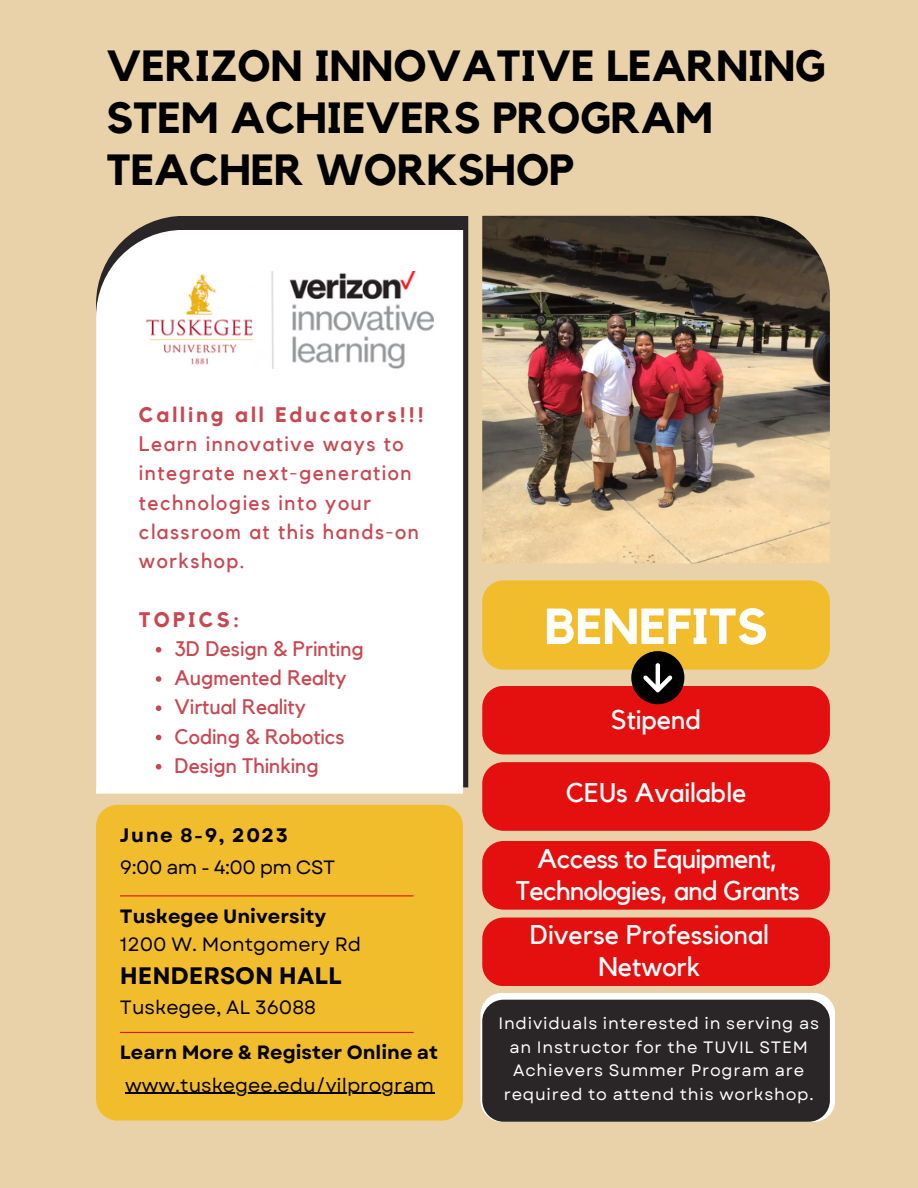
<style>
.page{position:relative;width:918px;height:1188px;background:#e9d1a9}
.page>*{position:absolute;margin:0;border:0;box-sizing:border-box;transform-origin:0 0}
.t1{font:700 50.1px "Kollektif";color:#fff}
.t2{font:700 43.5px "Kollektif";color:#010101}
.t3{font:27px/31.8px "Kollektif";color:#fff;text-align:center}
.t4{font:27px/31.8px "Kollektif";letter-spacing:-.025em;color:#fff;text-align:center}
.t5{font:700 23.7px "Garet";color:#010101}
.t6{font:21px/29.2px "Kollektif";letter-spacing:.07em;color:#c84852}
.t7{font:21px "Kollektif";color:#c84852}
.t8{font:700 21px "Kollektif";letter-spacing:.145em;color:#c84852}
.t9{font:700 19.5px "Garet";letter-spacing:.08em;color:#010101}
.t10{font:19.2px "Garet";color:#010101}
.t11{font:700 19.2px "Garet";color:#010101}
.t12{font:19.2px "Garet";letter-spacing:-.025em;color:#010101}
.t13{font:16.5px/23.7px "Garet";letter-spacing:.045em;color:#fff;text-align:center}
</style>
<div class="page">
<img style="left:482px;top:216px;width:348px;height:347px">
<div style="left:482px;top:580px;width:348px;height:90px;background:#f2bd2c;border-radius:21px"></div>
<div style="left:482px;top:762px;width:348px;height:69px;background:#e40f0f;border-radius:21px"></div>
<div style="left:482px;top:686px;width:348px;height:68px;background:#e40f0f;border-radius:21px"></div>
<div style="left:482px;top:841px;width:348px;height:69px;background:#e40f0f;border-radius:21px"></div>
<div style="left:631px;top:651px;width:53px;height:53px;background:#010101;border-radius:50%"></div>
<svg style="left:643px;top:663px;width:29px;height:29px"></svg>
<svg style="left:136px;top:216px;width:332px;height:571px;background:#312c2c"></svg>
<div style="left:96px;top:230px;width:367px;height:564px;background:#fff"></div>
<div style="left:96px;top:805px;width:367px;height:316px;background:#f2bd2c;border-radius:21px"></div>
<hr style="left:120px;top:895px;width:294px;height:1px;background:#e40f0f">
<hr style="left:120px;top:1032px;width:294px;height:1px;background:#e40f0f">
<img style="left:139px;top:272px;width:295px;height:97px">
<svg style="left:156px;top:647px;width:5px;height:6px"></svg>
<svg style="left:156px;top:676px;width:5px;height:6px"></svg>
<svg style="left:156px;top:705px;width:5px;height:6px"></svg>
<svg style="left:156px;top:735px;width:5px;height:5px"></svg>
<svg style="left:156px;top:764px;width:5px;height:6px"></svg>
<hr style="left:125px;top:1093px;width:309px;height:1px;background:#010101">
<div style="left:480px;top:993px;width:355px;height:129px;background:#fff;border-radius:21px"></div>
<div style="left:482px;top:1000px;width:348px;height:122px;background:#2a2627;border-radius:21px"></div>
<div style="left:482px;top:918px;width:348px;height:68px;background:#e40f0f;border-radius:21px"></div>
<p class="t2" style="left:107px;top:46px;width:721px">VERIZON INNOVATIVE LEARNING</p>
<p class="t2" style="left:107px;top:98px;width:608px">STEM ACHIEVERS PROGRAM</p>
<p class="t2" style="left:107px;top:150px;width:469px">TEACHER WORKSHOP</p>
<p class="t8" style="left:139px;top:405px;width:286px">Calling all Educators!!!</p>
<p class="t6" style="left:139px;top:430px;width:282px">Learn innovative ways to integrate next-generation technologies into your classroom at this hands-on workshop.</p>
<p class="t8" style="left:139px;top:610px;width:102px">TOPICS:</p>
<p class="t7" style="left:175px;top:639px;width:191px">3D Design &amp; Printing</p>
<p class="t7" style="left:175px;top:668px;width:174px">Augmented Realty</p>
<p class="t7" style="left:175px;top:697px;width:133px">Virtual Reality</p>
<p class="t7" style="left:175px;top:727px;width:172px">Coding &amp; Robotics</p>
<p class="t7" style="left:175px;top:756px;width:146px">Design Thinking</p>
<p class="t9" style="left:120px;top:821px;width:169px">June 8-9, 2023</p>
<p class="t12" style="left:120px;top:853px;width:217px">9:00 am - 4:00 pm CST</p>
<p class="t11" style="left:120px;top:903px;width:208px">Tuskegee University</p>
<p class="t10" style="left:120px;top:931px;width:243px">1200 W. Montgomery Rd</p>
<p class="t5" style="left:120px;top:959px;width:223px">HENDERSON HALL</p>
<p class="t10" style="left:120px;top:994px;width:198px">Tuskegee, AL 36088</p>
<p class="t11" style="left:120px;top:1039px;width:320px">Learn More &amp; Register Online at</p>
<p class="t10" style="left:125px;top:1071px;width:311px">www.tuskegee.edu/vilprogram</p>
<p class="t1" style="left:545px;top:604px;width:225px">BENEFITS</p>
<p class="t3" style="left:611px;top:704px;width:92px">Stipend</p>
<p class="t3" style="left:566px;top:778px;width:182px">CEUs Available</p>
<p class="t4" style="left:516px;top:844px;width:285px">Access to Equipment,<br>Technologies, and Grants</p>
<p class="t3" style="left:530px;top:920px;width:240px">Diverse Professional<br>Network</p>
<p class="t13" style="left:498px;top:1012px;width:322px">Individuals interested in serving as an Instructor for the TUVIL STEM Achievers Summer Program are required to attend this workshop.</p>
</div>
